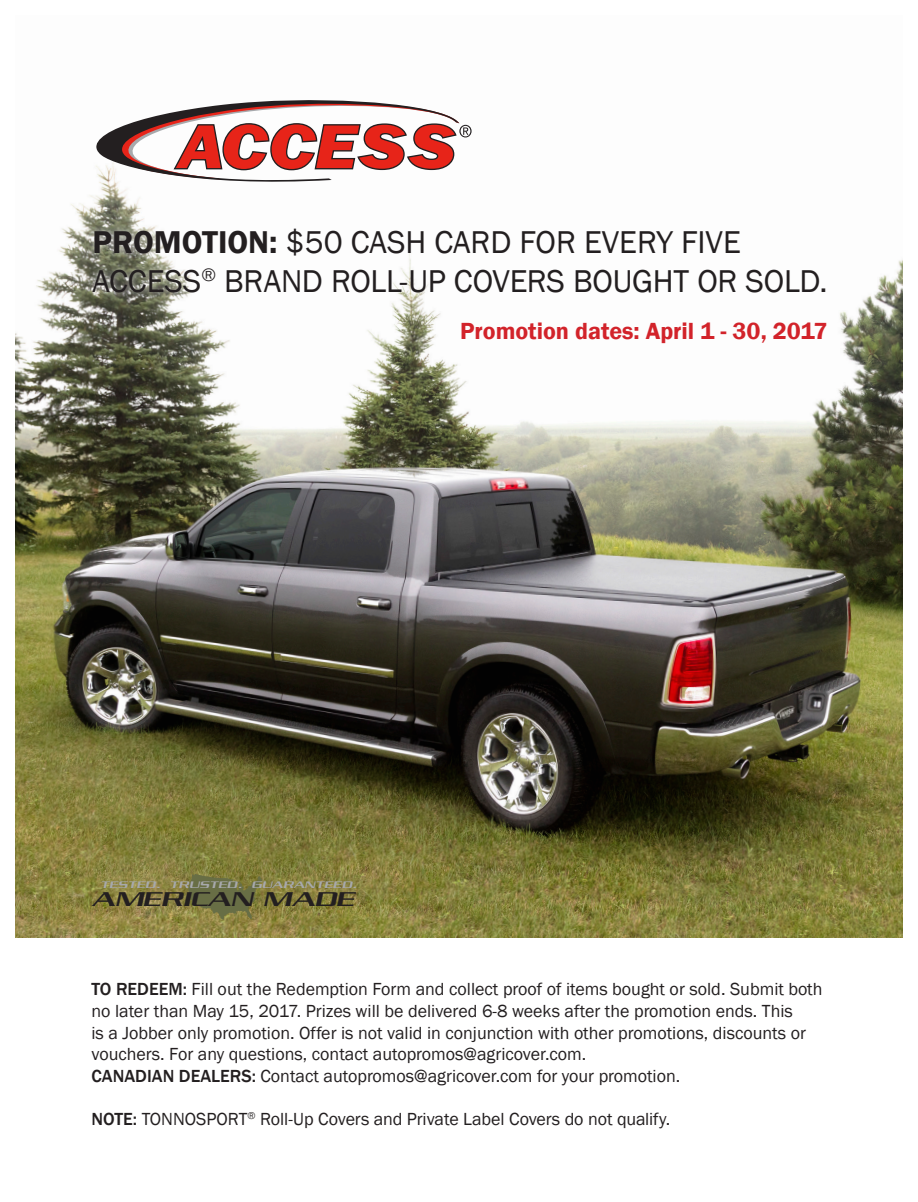
<style>
.page{position:relative;width:918px;height:1202px;background:#fff}
.page>*{position:absolute;margin:0;border:0;box-sizing:border-box;transform-origin:0 0}
.t1{font:32.4px "Franklin Gothic";letter-spacing:-.005em;color:#231f20}
.t2{font:600 24px "Franklin Gothic";color:#d2232a}
.t3{font:italic 22.2px "Chaney Extended";letter-spacing:-.02em;color:#231f20}
.t4{font:18px/21.6px "Franklin Gothic";color:#231f20}
.t5{font:italic 10.5px "Chaney Extended";color:#a7a9ac}
.s1{font-weight:600}
.s2{font-weight:500}
</style>
<div class="page">
<img style="left:15px;top:188px;width:888px;height:749px">
<svg style="left:96px;top:100px;width:376px;height:88px"></svg>
<svg style="left:188px;top:873px;width:74px;height:46px;background:#757642"></svg>
<div style="left:87px;top:223px;width:745px;height:76px;background:#fff"></div>
<p class="t1" style="left:93px;top:222px;width:650px"><span class="s1">PROMOTION:</span> $50 CASH CARD FOR EVERY FIVE</p>
<p class="t1" style="left:93px;top:261px;width:737px">ACCESS<sup>®</sup> BRAND ROLL-UP COVERS BOUGHT OR SOLD.</p>
<p class="t2" style="left:460px;top:316px;width:369px">Promotion dates: April 1 - 30, 2017</p>
<p class="t5" style="left:101px;top:879px;width:258px">TESTED. TRUSTED. GUARANTEED.</p>
<p class="t3" style="left:92px;top:886px;width:264px">AMERICAN MADE</p>
<p class="t4" style="left:92px;top:979px;width:733px"><span class="s2">TO REDEEM:</span> Fill out the Redemption Form and collect proof of items bought or sold. Submit both no later than May 15, 2017. Prizes will be delivered 6-8 weeks after the promotion ends. This<br>is a Jobber only promotion. Offer is not valid in conjunction with other promotions, discounts or vouchers. For any questions, contact autopromos@agricover.com.</p>
<p class="t4" style="left:92px;top:1065px;width:590px"><span class="s2">CANADIAN DEALERS:</span> Contact autopromos@agricover.com for your promotion.</p>
<p class="t4" style="left:92px;top:1108px;width:580px"><span class="s2">NOTE:</span> TONNOSPORT<sup>®</sup> Roll-Up Covers and Private Label Covers do not qualify.</p>
</div>
